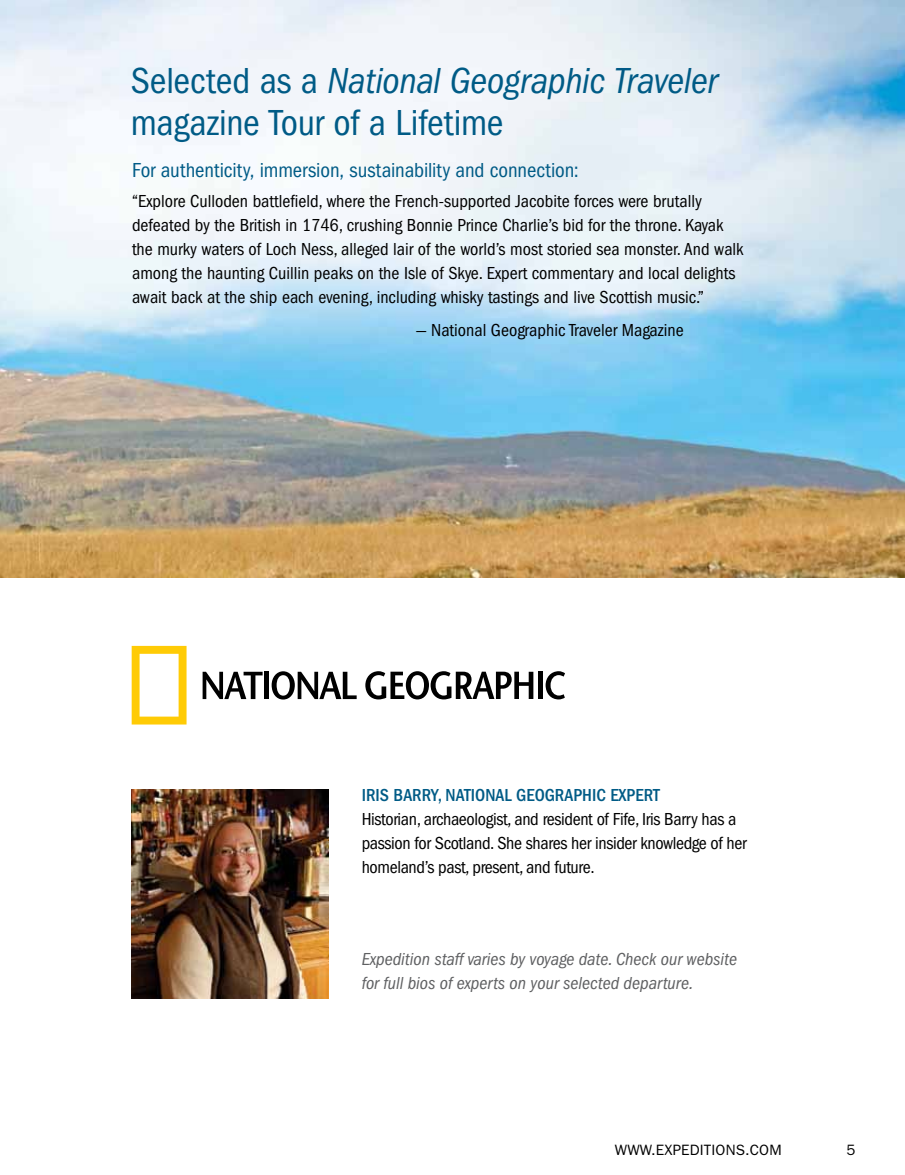
<style>
.page{position:relative;width:905px;height:1175px;background:#fff}
.page>*{position:absolute;margin:0;border:0;box-sizing:border-box;transform-origin:0 0}
.t1{font:condensed 37.5px/42px "ITC Franklin Gothic Std";letter-spacing:-.005em;color:#005b86}
.t2{font:condensed 21px "ITC Franklin Gothic Std";letter-spacing:-.005em;color:#005b86}
.t3{font:condensed 18px/24px "ITC Franklin Gothic Std";color:#000}
.t4{font:condensed 18px/24px "ITC Franklin Gothic Std";letter-spacing:-.02em;color:#000}
.t5{font:italic condensed 18px/24px "ITC Franklin Gothic Std";color:#5f6062}
.t6{font:500 condensed 18px "ITC Franklin Gothic Std";color:#005b86}
.t7{font:15px "ITC Franklin Gothic Std";letter-spacing:.01em;color:#000}
.s1{font-style:italic}
</style>
<div class="page">
<img style="left:0;top:0;width:904px;height:577px">
<svg style="left:132px;top:646px;width:54px;height:78px"></svg>
<svg style="left:202px;top:671px;width:60px;height:28px"></svg>
<div style="left:264px;top:671px;width:5px;height:28px;background:#000"></div>
<svg style="left:271px;top:671px;width:85px;height:28px"></svg>
<svg style="left:365px;top:671px;width:168px;height:28px"></svg>
<hr style="left:538px;top:671px;width:4px;height:28px;background:#000">
<svg style="left:545px;top:671px;width:20px;height:28px"></svg>
<img style="left:132px;top:789px;width:196px;height:209px">
<h1 class="t1" style="left:131px;top:60px;width:588px">Selected as a <span class="s1">National Geographic Traveler </span>magazine Tour of a Lifetime</h1>
<p class="t2" style="left:132px;top:158px;width:448px">For authenticity, immersion, sustainability and connection:</p>
<p class="t3" style="left:132px;top:189px;width:613px">“Explore Culloden battlefield, where the French-supported Jacobite forces were brutally defeated by the British in 1746, crushing Bonnie Prince Charlie’s bid for the throne. Kayak the murky waters of Loch Ness, alleged lair of the world’s most storied sea monster. And walk among the haunting Cuillin peaks on the Isle of Skye. Expert commentary and local delights await back at the ship each evening, including whisky tastings and live Scottish music.”</p>
<p class="t3" style="left:415px;top:318px;width:269px">— National Geographic Traveler Magazine</p>
<p class="t6" style="left:362px;top:785px;width:104px">IRIS BARRY, NATIONAL</p>
<p class="t6" style="left:516px;top:785px;width:21px">GEOGRA</p>
<p class="t6" style="left:573px;top:785px;width:72px">PHIC EXPERT</p>
<p class="t4" style="left:362px;top:807px;width:386px">Historian, archaeologist, and resident of Fife, Iris Barry has a passion for Scotland. She shares her insider knowledge of her homeland’s past, present, and future.</p>
<p class="t5" style="left:362px;top:946px;width:377px">Expedition staff varies by voyage date. Check our website for full bios of experts on your selected departure.</p>
<p class="t7" style="left:615px;top:1141px;width:168px">WWW.EXPEDITIONS.COM</p>
<p class="t7" style="left:846px;top:1141px;width:10px">5</p>
</div>
